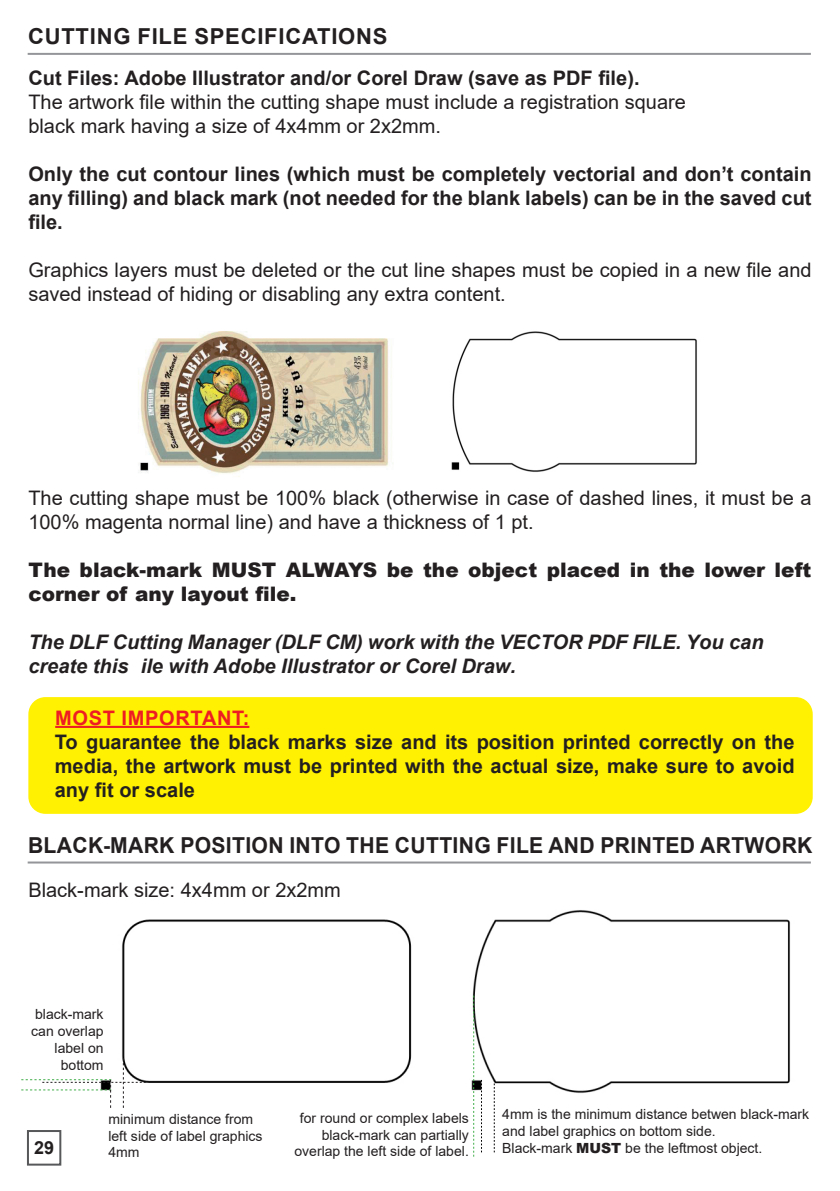
<style>
.page{position:relative;width:840px;height:1191px;background:#fff}
.page>*{position:absolute;margin:0;border:0;box-sizing:border-box;transform-origin:0 0}
.t1{font:700 22px "Arial";letter-spacing:.015em;color:#231f20;scale:.96 1}
.t2{font:700 22px "Arial";letter-spacing:.035em;color:#231f20}
.t3{font:20px/24px "Arial";color:#231f20}
.t4{font:700 20px/24px "Arial";color:#231f20;text-align:justify}
.t5{font:italic 700 20px/24px "Arial";color:#231f20}
.t6{font:900 20px/24px "Arial";color:#231f20}
.t7{font:700 20px "Arial";letter-spacing:.035em;color:#ee1d23}
.t8{font:700 18px "Arial";color:#231f20}
.t9{font:14px "Arial";color:#231f20}
.s1{font-style:inherit}
.s2{font-weight:900}
</style>
<div class="page">
<img style="left:138px;top:331px;width:254px;height:146px">
<img style="left:451px;top:331px;width:246px;height:141px">
<img style="left:471px;top:910px;width:319px;height:195px">
<img style="left:122px;top:919px;width:290px;height:164px">
<svg style="left:21px;top:1058px;width:125px;height:49px"></svg>
<svg style="left:473px;top:995px;width:1px;height:161px"></svg>
<svg style="left:493px;top:1080px;width:1px;height:72px"></svg>
<svg style="left:480px;top:1080px;width:1px;height:25px"></svg>
<div style="left:27px;top:1130px;width:34px;height:35px;border:2px solid #57585a"></div>
<hr style="left:28px;top:861px;width:782px;height:2px;background:#939598">
<hr style="left:28px;top:53px;width:782px;height:2px;background:#939598">
<div style="left:28px;top:697px;width:784px;height:117px;background:#fff101;border-radius:17px"></div>
<hr style="left:55px;top:726px;width:194px;height:2px;background:#ee1d23">
<p class="t2" style="left:28px;top:21px;width:361px">CUTTING FILE SPECIFICATIONS</p>
<p class="t4" style="left:28px;top:66px;width:612px">Cut Files: Adobe Illustrator and/or Corel Draw (save as PDF file).</p>
<p class="t3" style="left:28px;top:90px;width:658px">The artwork file within the cutting shape must include a registration square</p>
<p class="t3" style="left:28px;top:114px;width:414px">black mark having a size of 4x4mm or 2x2mm.</p>
<p class="t4" style="left:28px;top:162px;width:784px">Only the cut contour lines (which must be completely vectorial and don’t contain any filling) and black mark (not needed for the blank labels) can be in the saved cut file.</p>
<p class="t3" style="left:28px;top:258px;width:784px">Graphics layers must be deleted or the cut line shapes must be copied in a new file and saved instead of hiding or disabling any extra content.</p>
<p class="t3" style="left:28px;top:486px;width:784px">The cutting shape must be 100% black (otherwise in case of dashed lines, it must be a<br>100% magenta normal line) and have a thickness of 1 pt.</p>
<p class="t6" style="left:28px;top:557px;width:784px">The black-mark MUST ALWAYS be the object placed in the lower left corner of any layout file.</p>
<p class="t5" style="left:28px;top:631px;width:736px">The <span class="s1">DLF</span> Cutting Manager (<span class="s1">DLF</span> CM) work with the VECTOR PDF FILE. You can create this ile with Adobe Illustrator or Corel Draw.</p>
<p class="t7" style="left:55px;top:703px;width:195px">MOST IMPORTANT:</p>
<p class="t4" style="left:55px;top:730px;width:740px">To guarantee the black marks size and its position printed correctly on the media, the artwork must be printed with the actual size, make sure to avoid any fit or scale</p>
<p class="t1" style="left:28px;top:829px;width:818px">BLACK-MARK POSITION INTO THE CUTTING FILE AND PRINTED ARTWORK</p>
<p class="t3" style="left:28px;top:877px;width:314px">Black-mark size: 4x4mm or 2x2mm</p>
<p class="t9" style="left:35px;top:1005px;width:70px">black-mark</p>
<p class="t9" style="left:31px;top:1021px;width:74px">can overlap</p>
<p class="t9" style="left:55px;top:1038px;width:51px">label on</p>
<p class="t9" style="left:61px;top:1055px;width:44px">bottom</p>
<p class="t9" style="left:300px;top:1108px;width:170px">for round or complex labels</p>
<p class="t9" style="left:321px;top:1125px;width:149px">black-mark can partially</p>
<p class="t9" style="left:108px;top:1109px;width:146px">minimum distance from</p>
<p class="t9" style="left:108px;top:1126px;width:156px">left side of label graphics</p>
<p class="t9" style="left:108px;top:1142px;width:33px">4mm</p>
<p class="t8" style="left:34px;top:1135px;width:22px">29</p>
<p class="t9" style="left:294px;top:1141px;width:176px">overlap the left side of label.</p>
<p class="t9" style="left:502px;top:1104px;width:308px">4mm is the minimum distance betwen black-mark</p>
<p class="t9" style="left:502px;top:1121px;width:215px">and label graphics on bottom side.</p>
<p class="t9" style="left:502px;top:1138px;width:261px">Black-mark <span class="s2">MUST</span> be the leftmost object.</p>
</div>
